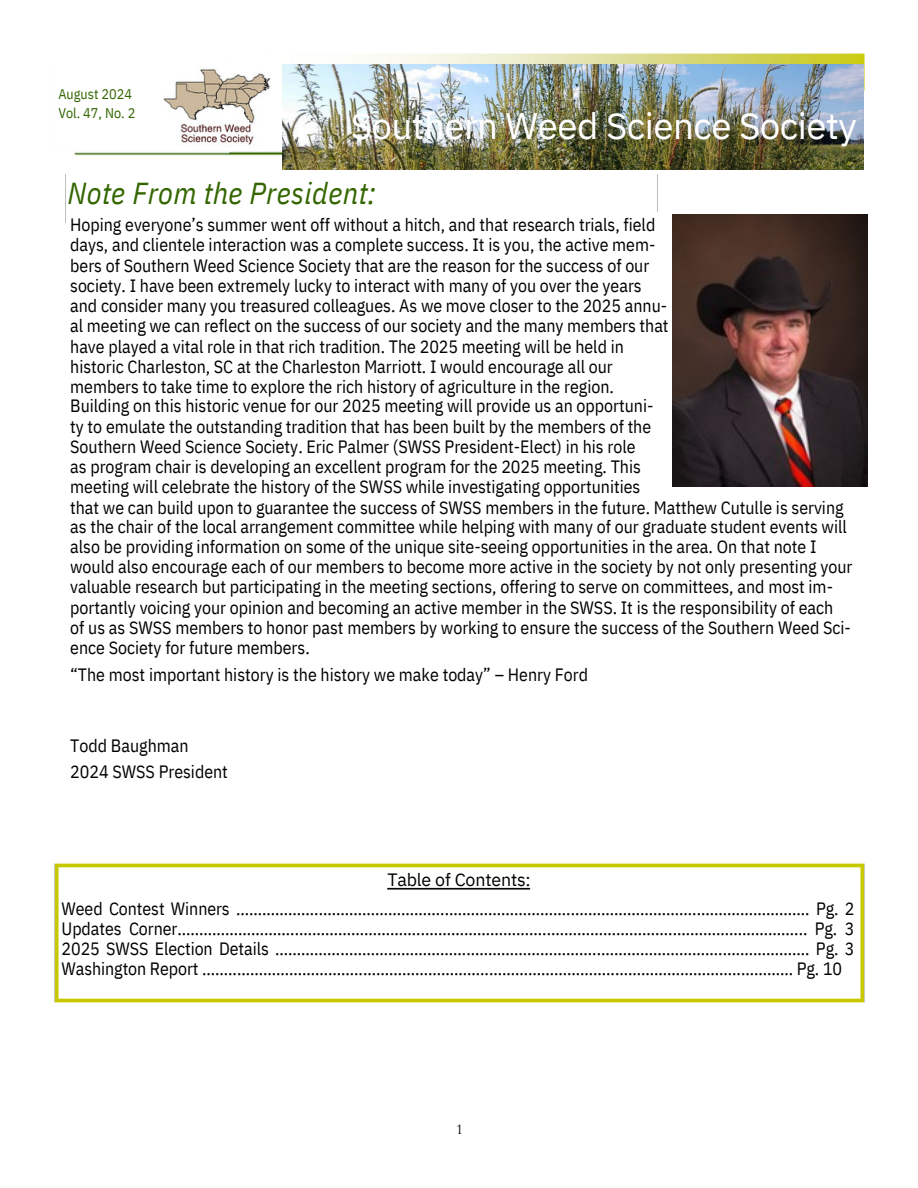
<style>
.page{position:relative;width:918px;height:1188px;background:#fff}
.page>*{position:absolute;margin:0;border:0;box-sizing:border-box;transform-origin:0 0}
.t1{font:36.75px "IBM Plex Sans";letter-spacing:-.015em;color:#fff}
.t2{font:italic 30.3px "IBM Plex Sans Cond";letter-spacing:.01em;color:#360}
.t3{font:17.85px/20.1px "IBM Plex Sans Cond";color:#000}
.t4{font:17.85px "IBM Plex Sans";letter-spacing:-.01em;color:#000}
.t5{font:15.15px "Garamond";color:#000}
.t6{font:14.1px/19.2px "IBM Plex Sans Cond";letter-spacing:.005em;color:#360}
</style>
<div class="page">
<img style="left:74px;top:53px;width:791px;height:109px">
<img style="left:283px;top:65px;width:580px;height:104px">
<img style="left:164px;top:67px;width:107px;height:80px">
<img style="left:54px;top:863px;width:811px;height:140px">
<img style="left:673px;top:214px;width:194px;height:273px">
<h3 class="t6" style="left:58px;top:84px;width:79px">August 2024<br>Vol. 47, No. 2</h3>
<p class="t1" style="left:351px;top:102px;width:508px">Southern Weed Science Society</p>
<h3 class="t2" style="left:68px;top:173px;width:310px">Note From the President:</h3>
<h3 class="t3" style="left:70px;top:214px;width:784px">Hoping everyone’s summer went off without a hitch, and that research trials, field<br>days, and clientele interaction was a complete success. It is you, the active mem-<br>bers of Southern Weed Science Society that are the reason for the success of our<br>society. I have been extremely lucky to interact with many of you over the years<br>and consider many you treasured colleagues. As we move closer to the 2025 annu-<br>al meeting we can reflect on the success of our society and the many members that<br>have played a vital role in that rich tradition. The 2025 meeting will be held in<br>historic Charleston, SC at the Charleston Marriott. I would encourage all our<br>members to take time to explore the rich history of agriculture in the region.<br>Building on this historic venue for our 2025 meeting will provide us an opportuni-<br>ty to emulate the outstanding tradition that has been built by the members of the<br>Southern Weed Science Society. Eric Palmer (SWSS President-Elect) in his role<br>as program chair is developing an excellent program for the 2025 meeting. This<br>meeting will celebrate the history of the SWSS while investigating opportunities<br>that we can build upon to guarantee the success of SWSS members in the future. Matthew Cutulle is serving as the chair of the local arrangement committee while helping with many of our graduate student events will also be providing information on some of the unique site-seeing opportunities in the area. On that note I would also encourage each of our members to become more active in the society by not only presenting your valuable research but participating in the meeting sections, offering to serve on committees, and most im&shy;portantly voicing your opinion and becoming an active member in the SWSS. It is the responsibility of each<br>of us as SWSS members to honor past members by working to ensure the success of the Southern Weed Sci-</h3>
<h3 class="t3" style="left:70px;top:634px;width:519px;line-height:27px">ence Society for future members.<br>“The most important history is the history we make today” – Henry Ford</h3>
<p class="t3" style="left:70px;top:732px;width:159px;line-height:25.8px">Todd Baughman<br>2024 SWSS President</p>
<p class="t4" style="left:387px;top:868px;width:145px">Table of Contents:</p>
<p class="t3" style="left:62px;top:898px;width:794px;text-align:justify">Weed Contest Winners .................................................................................................................................... Pg. 2<br>Updates Corner................................................................................................................................................. Pg. 3<br>2025 SWSS Election Details ........................................................................................................................... Pg. 3<br>Washington Report ........................................................................................................................................ Pg. 10</p>
<p class="t5" style="left:456px;top:1121px;width:9px">1</p>
</div>
